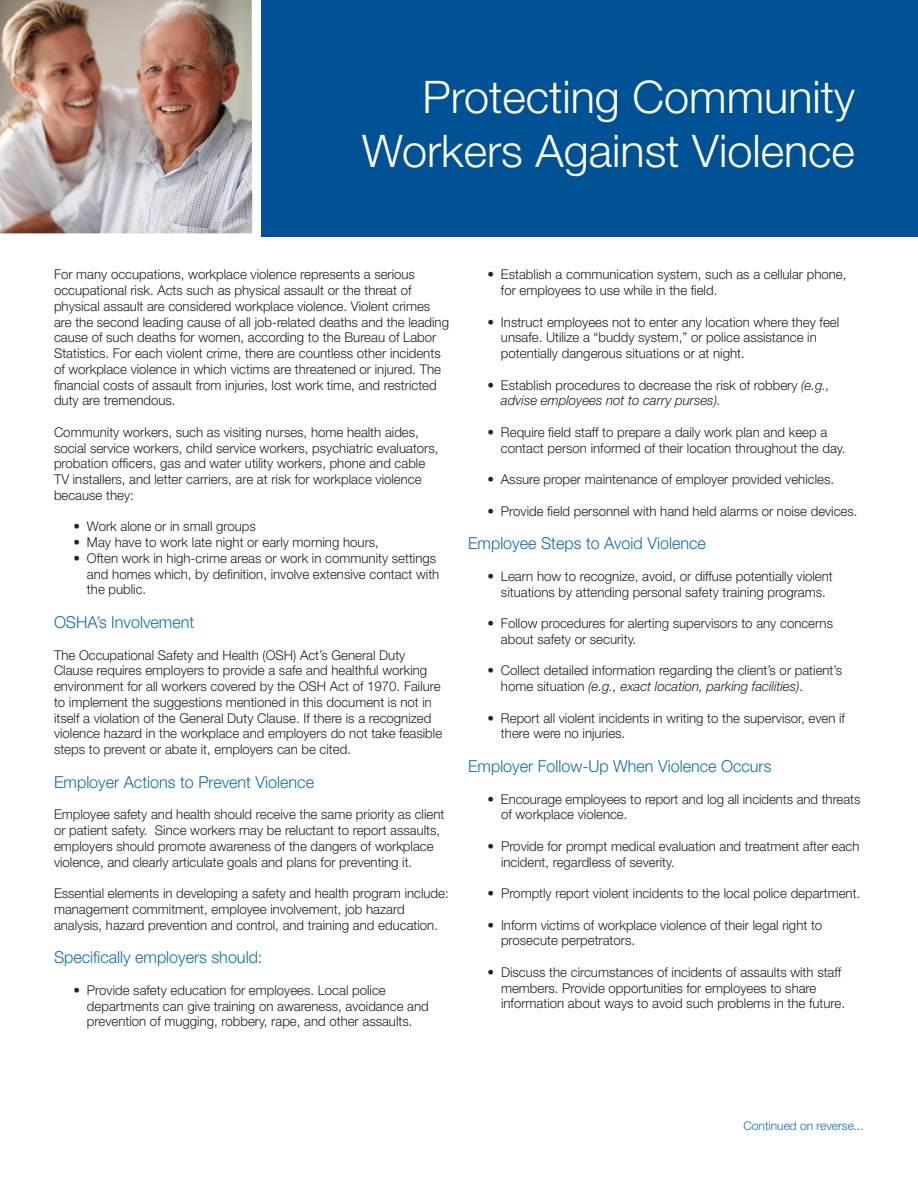
<style>
.page{position:relative;width:918px;height:1188px;background:#fff}
.page>*{position:absolute;margin:0;border:0;box-sizing:border-box;transform-origin:0 0}
.t1{font:300 45px/54px "Helvetica Neue";color:#fff;text-align:right}
.t2{font:300 16.5px "Helvetica Neue";color:#0d6cb6}
.t3{font:300 13.5px/15.8px "Helvetica Neue";color:#231f20}
.t4{font:300 12px "Helvetica Neue";color:#0d6cb6}
.s1{font-style:italic}
</style>
<div class="page">
<img style="left:0;top:0;width:252px;height:233px">
<div style="left:262px;top:0;width:656px;height:236px;background:#005294"></div>
<h1 class="t1" style="left:362px;top:69px;width:494px">Protecting Community<br>Workers Against Violence</h1>
<p class="t3" style="left:54px;top:266px;width:397px">For many occupations, workplace violence represents a serious occupational risk. Acts such as physical assault or the threat of physical assault are considered workplace violence. Violent crimes are the second leading cause of all job-related deaths and the leading cause of such deaths for women, according to the Bureau of Labor Statistics. For each violent crime, there are countless other incidents of workplace violence in which victims are threatened or injured. The financial costs of assault from injuries, lost work time, and restricted duty are tremendous.</p>
<p class="t3" style="left:54px;top:424px;width:386px">Community workers, such as visiting nurses, home health aides, social service workers, child service workers, psychiatric evaluators, probation officers, gas and water utility workers, phone and cable TV installers, and letter carriers, are at risk for workplace violence because they:</p>
<p class="t3" style="left:74px;top:518px;width:184px">• Work alone or in small groups</p>
<p class="t3" style="left:74px;top:534px;width:307px">• May have to work late night or early morning hours,</p>
<p class="t3" style="left:87px;top:550px;width:354px;text-indent:-13px">• Often work in high-crime areas or work in community settings and homes which, by definition, involve extensive contact with the public.</p>
<p class="t2" style="left:54px;top:612px;width:142px">OSHA’s Involvement</p>
<p class="t3" style="left:54px;top:647px;width:390px">The Occupational Safety and Health (OSH) Act’s General Duty Clause requires employers to provide a safe and healthful working environment for all workers covered by the OSH Act of 1970. Failure to implement the suggestions mentioned in this document is not in itself a violation of the General Duty Clause. If there is a recognized violence hazard in the workplace and employers do not take feasible steps to prevent or abate it, employers can be cited.</p>
<p class="t2" style="left:54px;top:772px;width:262px">Employer Actions to Prevent Violence</p>
<p class="t3" style="left:54px;top:806px;width:392px">Employee safety and health should receive the same priority as client or patient safety. Since workers may be reluctant to report assaults, employers should promote awareness of the dangers of workplace violence, and clearly articulate goals and plans for preventing it.</p>
<p class="t3" style="left:54px;top:885px;width:396px">Essential elements in developing a safety and health program include: management commitment, employee involvement, job hazard analysis, hazard prevention and control, and training and education.</p>
<p class="t2" style="left:54px;top:947px;width:210px">Specifically employers should:</p>
<p class="t3" style="left:87px;top:982px;width:343px;text-indent:-13px">• Provide safety education for employees. Local police departments can give training on awareness, avoidance and prevention of mugging, robbery, rape, and other assaults.</p>
<p class="t3" style="left:501px;top:266px;width:347px;text-indent:-13px">• Establish a communication system, such as a cellular phone, for employees to use while in the field.</p>
<p class="t3" style="left:501px;top:314px;width:340px;text-indent:-13px">• Instruct employees not to enter any location where they feel unsafe. Utilize a “buddy system,” or police assistance in potentially dangerous situations or at night.</p>
<p class="t3" style="left:501px;top:377px;width:330px;text-indent:-13px">• Establish procedures to decrease the risk of robbery <span class="s1">(e.g., advise employees not to carry purses).</span></p>
<p class="t3" style="left:501px;top:424px;width:346px;text-indent:-13px">• Require field staff to prepare a daily work plan and keep a contact person informed of their location throughout the day.</p>
<p class="t3" style="left:487px;top:471px;width:348px">• Assure proper maintenance of employer provided vehicles.</p>
<p class="t3" style="left:487px;top:503px;width:372px">• Provide field personnel with hand held alarms or noise devices.</p>
<p class="t2" style="left:468px;top:533px;width:239px">Employee Steps to Avoid Violence</p>
<p class="t3" style="left:488px;top:568px;width:347px;text-align:center">• Learn how to recognize, avoid, or diffuse potentially violent situations by attending personal safety training programs.</p>
<p class="t3" style="left:501px;top:615px;width:334px;text-indent:-13px">• Follow procedures for alerting supervisors to any concerns about safety or security.</p>
<p class="t3" style="left:501px;top:662px;width:343px;text-indent:-13px">• Collect detailed information regarding the client’s or patient’s home situation <span class="s1">(e.g., exact location, parking facilities)</span>.</p>
<p class="t3" style="left:501px;top:710px;width:346px;text-indent:-13px">• Report all violent incidents in writing to the supervisor, even if there were no injuries.</p>
<p class="t2" style="left:468px;top:756px;width:305px">Employer Follow-Up When Violence Occurs</p>
<p class="t3" style="left:501px;top:791px;width:361px;text-indent:-14px">• Encourage employees to report and log all incidents and threats of workplace violence.</p>
<p class="t3" style="left:501px;top:838px;width:360px;text-indent:-13px">• Provide for prompt medical evaluation and treatment after each incident, regardless of severity.</p>
<p class="t3" style="left:488px;top:885px;width:374px">• Promptly report violent incidents to the local police department.</p>
<p class="t3" style="left:501px;top:917px;width:323px;text-indent:-13px">• Inform victims of workplace violence of their legal right to prosecute perpetrators.</p>
<p class="t3" style="left:501px;top:964px;width:346px;text-indent:-13px">• Discuss the circumstances of incidents of assaults with staff members. Provide opportunities for employees to share information about ways to avoid such problems in the future.</p>
<p class="t4" style="left:744px;top:1118px;width:122px">Continued on reverse...</p>
</div>
